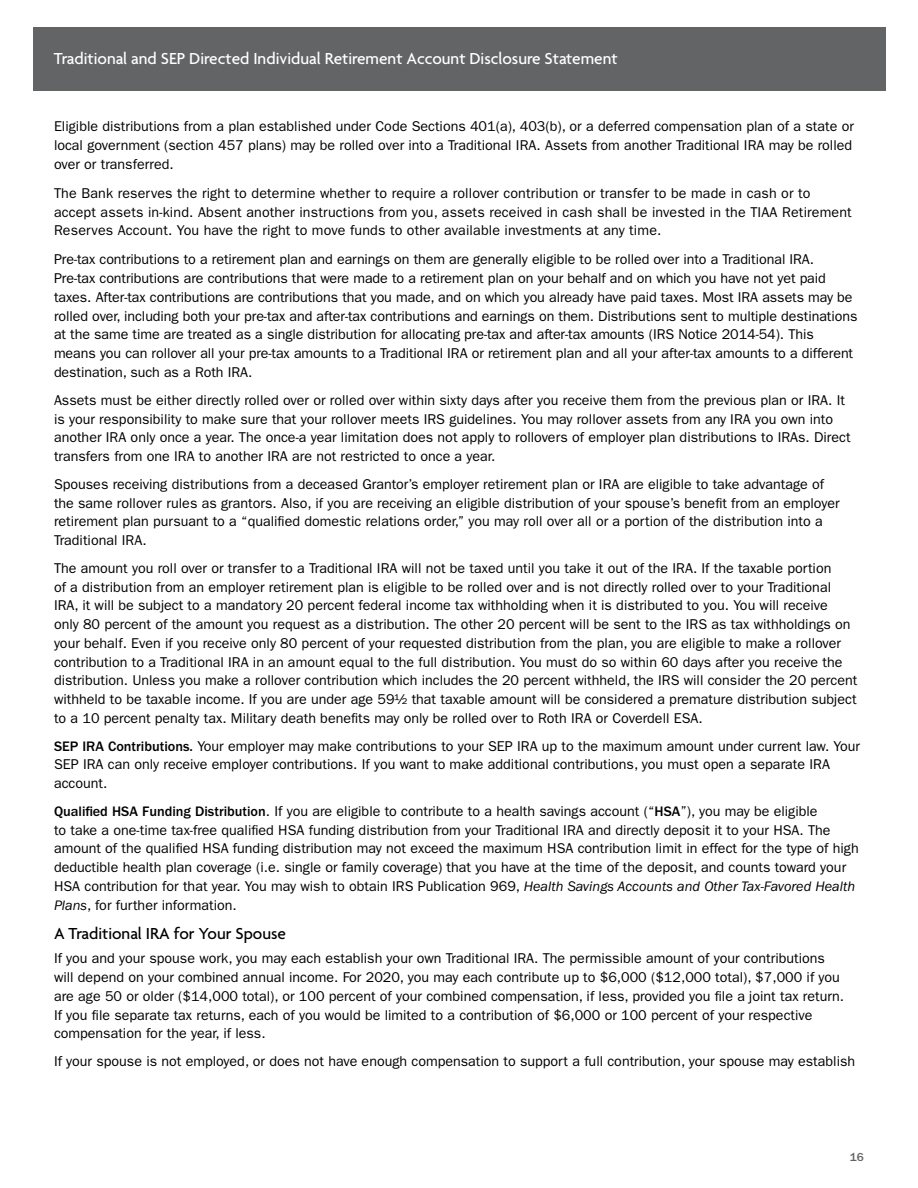
<style>
.page{position:relative;width:918px;height:1188px;background:#fff}
.page>*{position:absolute;margin:0;border:0;box-sizing:border-box;transform-origin:0 0}
.t1{font:500 17.25px "Agenda";color:#fff}
.t2{font:500 17.25px "Agenda";color:#000}
.t3{font:14.25px/18.8px "ITC Franklin Gothic Std";color:#000}
.t4{font:500 12px "ITC Franklin Gothic Std";color:#636466}
.s1{font-weight:500}
.s2{font-style:italic}
</style>
<div class="page">
<div style="left:33px;top:27px;width:852px;height:63px;background:#636466"></div>
<p class="t1" style="left:54px;top:49px;width:565px">Traditional and SEP Directed Individual Retirement Account Disclosure Statement</p>
<p class="t3" style="left:54px;top:117px;width:801px;text-align:justify">Eligible distributions from a plan established under Code Sections 401(a), 403(b), or a deferred compensation plan of a state or local government (section 457 plans) may be rolled over into a Traditional IRA. Assets from another Traditional IRA may be rolled over or transferred.</p>
<p class="t3" style="left:54px;top:184px;width:799px">The Bank reserves the right to determine whether to require a rollover contribution or transfer to be made in cash or to accept assets in-kind. Absent another instructions from you, assets received in cash shall be invested in the TIAA Retirement<br>Reserves Account. You have the right to move funds to other available investments at any time.</p>
<p class="t3" style="left:54px;top:250px;width:805px">Pre-tax contributions to a retirement plan and earnings on them are generally eligible to be rolled over into a Traditional IRA.<br>Pre-tax contributions are contributions that were made to a retirement plan on your behalf and on which you have not yet paid taxes. After-tax contributions are contributions that you made, and on which you already have paid taxes. Most IRA assets may be rolled over, including both your pre-tax and after-tax contributions and earnings on them. Distributions sent to multiple destinations at the same time are treated as a single distribution for allocating pre-tax and after-tax amounts (IRS Notice 2014-54). This means you can rollover all your pre-tax amounts to a Traditional IRA or retirement plan and all your after-tax amounts to a different destination, such as a Roth IRA.</p>
<p class="t3" style="left:54px;top:391px;width:798px">Assets must be either directly rolled over or rolled over within sixty days after you receive them from the previous plan or IRA. It is your responsibility to make sure that your rollover meets IRS guidelines. You may rollover assets from any IRA you own into another IRA only once a year. The once-a year limitation does not apply to rollovers of employer plan distributions to IRAs. Direct transfers from one IRA to another IRA are not restricted to once a year.</p>
<p class="t3" style="left:54px;top:475px;width:787px">Spouses receiving distributions from a deceased Grantor’s employer retirement plan or IRA are eligible to take advantage of the same rollover rules as grantors. Also, if you are receiving an eligible distribution of your spouse’s benefit from an employer retirement plan pursuant to a “qualified domestic relations order,” you may roll over all or a portion of the distribution into a Traditional IRA.</p>
<p class="t3" style="left:54px;top:559px;width:805px">The amount you roll over or transfer to a Traditional IRA will not be taxed until you take it out of the IRA. If the taxable portion<br>of a distribution from an employer retirement plan is eligible to be rolled over and is not directly rolled over to your Traditional IRA, it will be subject to a mandatory 20 percent federal income tax withholding when it is distributed to you. You will receive<br>only 80 percent of the amount you request as a distribution. The other 20 percent will be sent to the IRS as tax withholdings on your behalf. Even if you receive only 80 percent of your requested distribution from the plan, you are eligible to make a rollover contribution to a Traditional IRA in an amount equal to the full distribution. You must do so within 60 days after you receive the distribution. Unless you make a rollover contribution which includes the 20 percent withheld, the IRS will consider the 20 percent withheld to be taxable income. If you are under age 59½ that taxable amount will be considered a premature distribution subject to a 10 percent penalty tax. Military death benefits may only be rolled over to Roth IRA or Coverdell ESA.</p>
<p class="t3" style="left:54px;top:736px;width:808px"><span class="s1">SEP IRA Contributions.</span> Your employer may make contributions to your SEP IRA up to the maximum amount under current law. Your<br>SEP IRA can only receive employer contributions. If you want to make additional contributions, you must open a separate IRA account.</p>
<p class="t3" style="left:54px;top:802px;width:806px"><span class="s1">Qualified HSA Funding Distribution</span>. If you are eligible to contribute to a health savings account (“<span class="s1">HSA</span>”), you may be eligible<br>to take a one-time tax-free qualified HSA funding distribution from your Traditional IRA and directly deposit it to your HSA. The amount of the qualified HSA funding distribution may not exceed the maximum HSA contribution limit in effect for the type of high deductible health plan coverage (i.e. single or family coverage) that you have at the time of the deposit, and counts toward your HSA contribution for that year. You may wish to obtain IRS Publication 969, <span class="s2">Health Savings Accounts and Other Tax-Favored Health Plans</span>, for further information.</p>
<p class="t2" style="left:54px;top:924px;width:233px">A Traditional IRA for Your Spouse</p>
<p class="t3" style="left:54px;top:949px;width:792px">If you and your spouse work, you may each establish your own Traditional IRA. The permissible amount of your contributions will depend on your combined annual income. For 2020, you may each contribute up to $6,000 ($12,000 total), $7,000 if you are age 50 or older ($14,000 total), or 100 percent of your combined compensation, if less, provided you file a joint tax return.<br>If you file separate tax returns, each of you would be limited to a contribution of $6,000 or 100 percent of your respective compensation for the year, if less.</p>
<p class="t3" style="left:54px;top:1052px;width:803px">If your spouse is not employed, or does not have enough compensation to support a full contribution, your spouse may establish</p>
<p class="t4" style="left:850px;top:1150px;width:16px">16</p>
</div>
